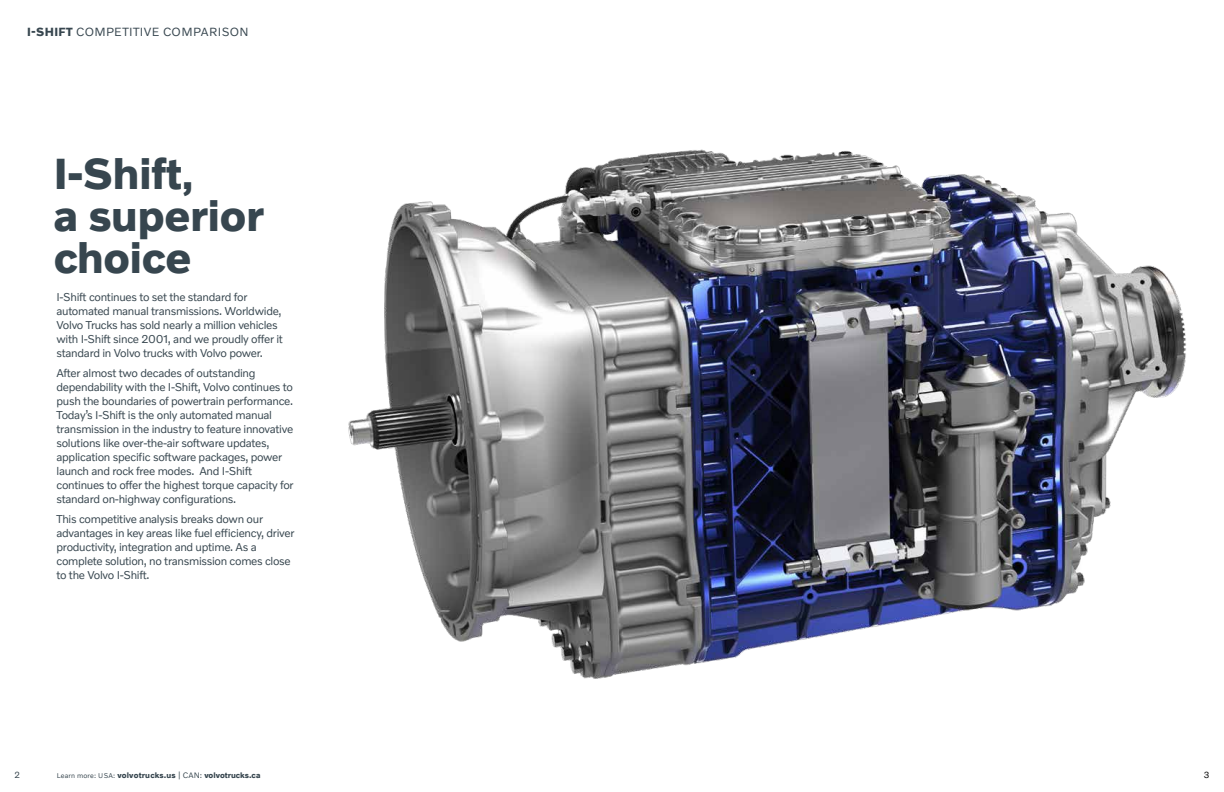
<style>
.page{position:relative;width:1224px;height:792px;background:#fff}
.page>*{position:absolute;margin:0;border:0;box-sizing:border-box;transform-origin:0 0}
.t1{font:700 44px/42px "Volvo Novum";letter-spacing:-.01em;color:#37464f}
.t2{font:12px "Volvo Novum";letter-spacing:.03em;color:#37464f}
.t3{font:11.5px/14px "Volvo Novum";letter-spacing:-.025em;color:#37464f}
.t4{font:9px "Volvo Novum";color:#37464f}
.t5{font:9px "Volvo Novum";color:#000}
.t6{font:700 8px "Volvo Novum";letter-spacing:.01em;color:#37464f}
.s1{font-weight:700}
.s2{font-size:37px}
.s3{font-weight:400;font-size:7px}
.s4{font-weight:400}
</style>
<div class="page">
<img style="left:348px;top:149px;width:838px;height:530px">
<p class="t2" style="left:27px;top:25px;width:223px"><span class="s1">I-SHIFT</span> COMPETITIVE COMPARISON</p>
<h1 class="t1" style="left:54px;top:151px;width:212px">I-Shift<span class="s2">,<br></span>a superior choice</h1>
<p class="t3" style="left:57px;top:290px;width:228px">I-Shift continues to set the standard for automated manual transmissions. Worldwide, Volvo Trucks has sold nearly a million vehicles with I-Shift since 2001, and we proudly offer it standard in Volvo trucks with Volvo power.</p>
<p class="t3" style="left:57px;top:366px;width:239px">After almost two decades of outstanding dependability with the I-Shift, Volvo continues to push the boundaries of powertrain performance.<br>Today’s I-Shift is the only automated manual transmission in the industry to feature innovative solutions like over-the-air software updates, application specific software packages, power launch and rock free modes. And I-Shift continues to offer the highest torque capacity for standard on-highway configurations.</p>
<p class="t3" style="left:57px;top:511px;width:239px">This competitive analysis breaks down our advantages in key areas like fuel efficiency, driver productivity, integration and uptime. As a complete solution, no transmission comes close to the Volvo I-Shift.</p>
<p class="t4" style="left:14px;top:769px;width:7px">2</p>
<p class="t6" style="left:57px;top:770px;width:205px"><span class="s3">Learn more: USA:</span> volvotrucks.us <span class="s4">| CAN:</span> volvotrucks.ca</p>
<p class="t5" style="left:1204px;top:769px;width:7px">3</p>
</div>
